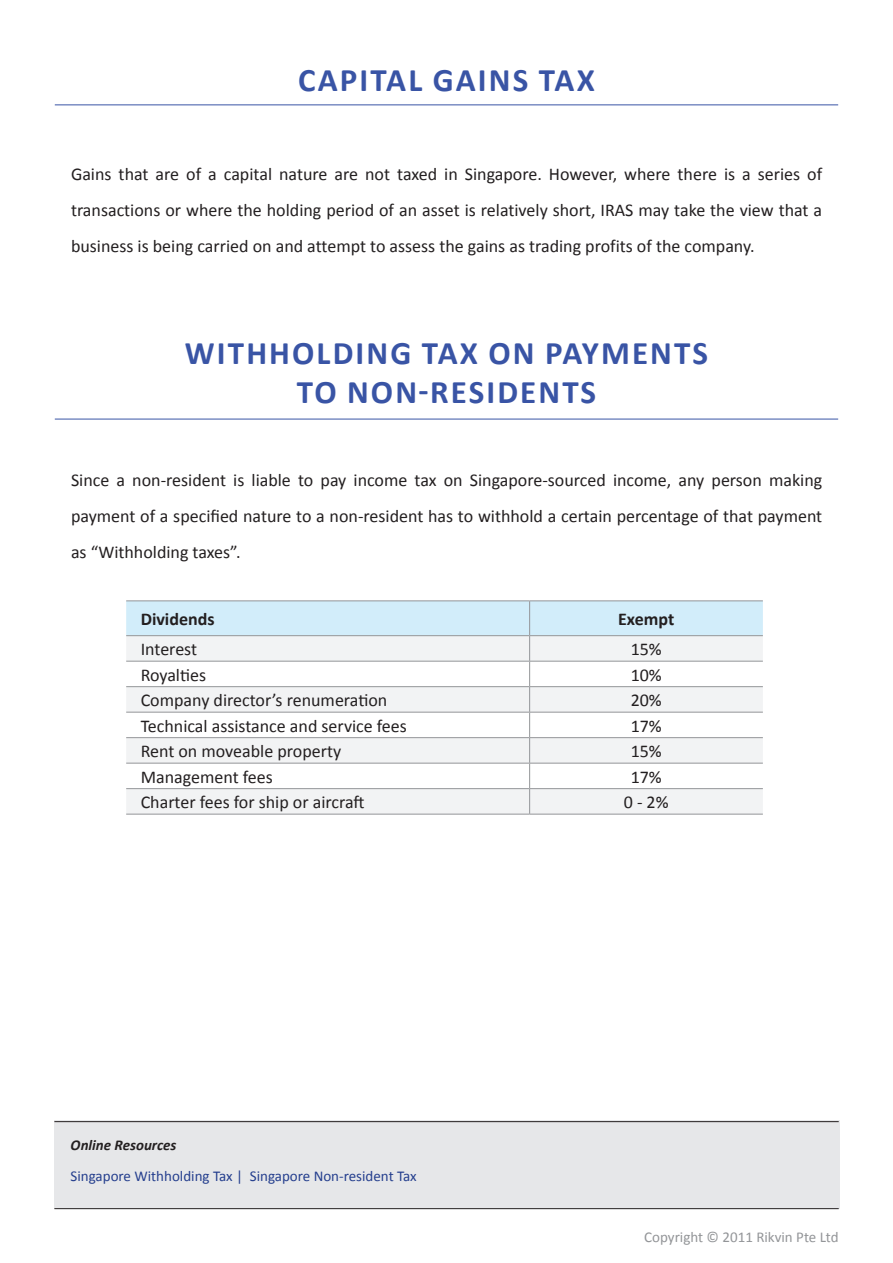
<style>
.page{position:relative;width:893px;height:1263px;background:#fff}
.page>*{position:absolute;margin:0;border:0;box-sizing:border-box;transform-origin:0 0}
.t1{font:700 33px/39.6px "Calibri";letter-spacing:.065em;color:#3954a5;text-align:center}
.Default{font:18px/36px "Calibri";color:#231f20;text-align:justify}
.t2{font:700 18px "Calibri";color:#231f20}
.Bulleted{font:15px "Calibri";color:#253f8e}
.t3{font:15px "Calibri";color:#939598}
.t4{font:italic 700 15px "Calibri";color:#231f20}
</style>
<div class="page">
<div style="left:54px;top:1120px;width:786px;height:89px;background:#e6e7e9"></div>
<hr style="left:54px;top:1121px;width:785px;height:1px;background:#231f20">
<hr style="left:54px;top:1208px;width:785px;height:1px;background:#231f20">
<hr style="left:55px;top:104px;width:783px;height:1px;background:#3954a5">
<svg style="left:126px;top:601px;width:637px;height:213px"></svg>
<hr style="left:126px;top:814px;width:404px;height:1px;background:#939598">
<hr style="left:530px;top:814px;width:233px;height:1px;background:#939598">
<hr style="left:126px;top:600px;width:404px;height:1px;background:#939598">
<hr style="left:530px;top:600px;width:233px;height:1px;background:#939598">
<hr style="left:529px;top:601px;width:1px;height:34px;background:#939598">
<hr style="left:126px;top:635px;width:404px;height:1px;background:#939598">
<hr style="left:530px;top:635px;width:233px;height:1px;background:#939598">
<hr style="left:55px;top:419px;width:783px;height:1px;background:#3954a5">
<p class="t1" style="left:298px;top:61px;width:298px">CAPITAL GAINS TAX</p>
<p class="Default" style="left:71px;top:156px;width:753px">Gains that are of a capital nature are not taxed in Singapore. However, where there is a series of transactions or where the holding period of an asset is relatively short, IRAS may take the view that a business is being carried on and attempt to assess the gains as trading profits of the company.</p>
<p class="t1" style="left:185px;top:333px;width:525px">WITHHOLDING TAX ON PAYMENTS<br>TO NON-RESIDENTS</p>
<p class="Default" style="left:71px;top:462px;width:753px">Since a non-resident is liable to pay income tax on Singapore-sourced income, any person making payment of a specified nature to a non-resident has to withhold a certain percentage of that payment as “Withholding taxes”.</p>
<p class="t2" style="left:141px;top:607px;width:75px">Dividends</p>
<p class="t2" style="left:618px;top:607px;width:58px">Exempt</p>
<p class="Default" style="left:141px;top:631px;width:58px">Interest</p>
<p class="Default" style="left:631px;top:631px;width:33px">15%</p>
<p class="Default" style="left:141px;top:657px;width:67px">Royalties</p>
<p class="Default" style="left:631px;top:657px;width:33px">10%</p>
<p class="Default" style="left:141px;top:682px;width:248px">Company director’s renumeration</p>
<p class="Default" style="left:631px;top:682px;width:33px">20%</p>
<p class="Default" style="left:141px;top:708px;width:268px">Technical assistance and service fees</p>
<p class="Default" style="left:631px;top:708px;width:33px">17%</p>
<p class="Default" style="left:141px;top:733px;width:202px">Rent on moveable property</p>
<p class="Default" style="left:631px;top:733px;width:33px">15%</p>
<p class="Default" style="left:141px;top:759px;width:134px">Management fees</p>
<p class="Default" style="left:631px;top:759px;width:33px">17%</p>
<p class="Default" style="left:141px;top:784px;width:225px">Charter fees for ship or aircraft</p>
<p class="Default" style="left:624px;top:784px;width:46px">0 - 2%</p>
<p class="t4" style="left:71px;top:1135px;width:107px">Online Resources</p>
<p class="Bulleted" style="left:71px;top:1166px;width:348px">Singapore Withholding Tax | Singapore Non-resident Tax</p>
<p class="t3" style="left:644px;top:1228px;width:196px">Copyright © 2011 Rikvin Pte Ltd</p>
</div>
